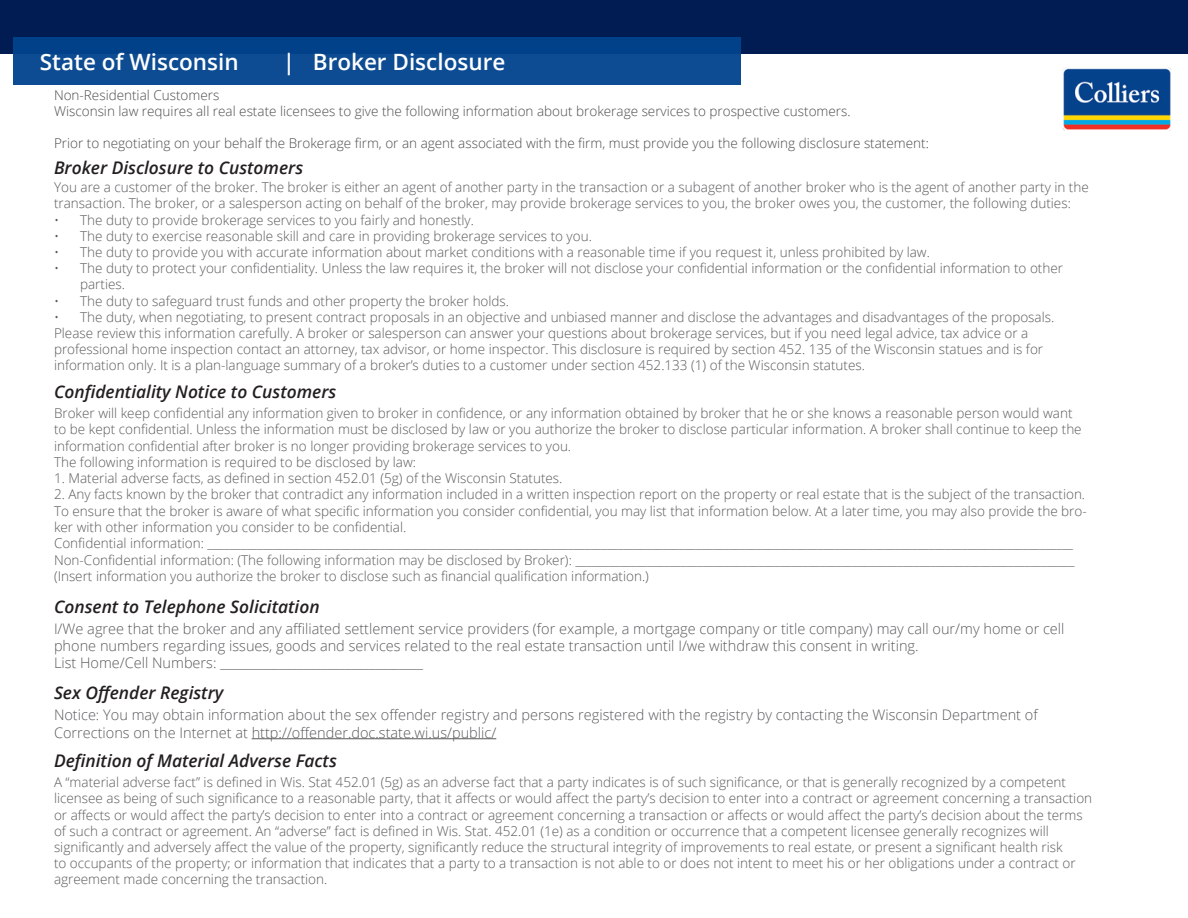
<style>
.page{position:relative;width:1188px;height:918px;background:#fff}
.page>*{position:absolute;margin:0;border:0;box-sizing:border-box;transform-origin:0 0}
.t1{font:600 22.5px "Open Sans";color:#fff}
.t2{font:italic 600 17.4px "Open Sans";color:#231f20}
.t3{font:300 14.55px/17.4px "Open Sans";color:#58595b}
.t4{font:300 13.5px/16.2px "Open Sans";color:#58595b}
.t5{font:300 13.5px/16.2px "Open Sans";color:#4c4b4b}
</style>
<div class="page">
<div style="left:0;top:0;width:1188px;height:53px;background:#001c53"></div>
<div style="left:13px;top:37px;width:728px;height:48px;background:linear-gradient(to right,#08488f,#08488f)"></div>
<hr style="left:252px;top:738px;width:244px;height:1px;background:#58595b">
<img style="left:1063px;top:68px;width:108px;height:62px">
<h1 class="t1" style="left:40px;top:46px;width:200px">State of Wisconsin</h1>
<h1 class="t1" style="left:283px;top:46px;width:224px">| Broker Disclosure</h1>
<p class="t5" style="left:54px;top:86px;width:798px">Non-Residential Customers<br>Wisconsin law requires all real estate licensees to give the following information about brokerage services to prospective customers.</p>
<p class="t5" style="left:54px;top:135px;width:876px">Prior to negotiating on your behalf the Brokerage firm, or an agent associated with the firm, must provide you the following disclosure statement:</p>
<p class="t2" style="left:54px;top:156px;width:251px">Broker Disclosure to Customers</p>
<p class="t4" style="left:54px;top:179px;width:1036px">You are a customer of the broker. The broker is either an agent of another party in the transaction or a subagent of another broker who is the agent of another party in the transaction. The broker, or a salesperson acting on behalf of the broker, may provide brokerage services to you, the broker owes you, the customer, the following duties:</p>
<p class="t4" style="left:54px;top:211px;width:421px">• The duty to provide brokerage services to you fairly and honestly.</p>
<p class="t4" style="left:54px;top:227px;width:539px">• The duty to exercise reasonable skill and care in providing brokerage services to you.</p>
<p class="t4" style="left:54px;top:244px;width:877px">• The duty to provide you with accurate information about market conditions with a reasonable time if you request it, unless prohibited by law.</p>
<p class="t4" style="left:80px;top:260px;width:984px;text-indent:-26px">• The duty to protect your confidentiality. Unless the law requires it, the broker will not disclose your confidential information or the confidential information to other parties.</p>
<p class="t4" style="left:54px;top:292px;width:457px">• The duty to safeguard trust funds and other property the broker holds.</p>
<p class="t4" style="left:54px;top:308px;width:1002px">• The duty, when negotiating, to present contract proposals in an objective and unbiased manner and disclose the advantages and disadvantages of the proposals.<br>Please review this information carefully. A broker or salesperson can answer your questions about brokerage services, but if you need legal advice, tax advice or a professional home inspection contact an attorney, tax advisor, or home inspector. This disclosure is required by section 452. 135 of the Wisconsin statues and is for information only. It is a plan-language summary of a broker’s duties to a customer under section 452.133 (1) of the Wisconsin statutes.</p>
<p class="t2" style="left:54px;top:380px;width:284px">Confidentiality Notice to Customers</p>
<p class="t4" style="left:54px;top:405px;width:1029px">Broker will keep confidential any information given to broker in confidence, or any information obtained by broker that he or she knows a reasonable person would want to be kept confidential. Unless the information must be disclosed by law or you authorize the broker to disclose particular information. A broker shall continue to keep the information confidential after broker is no longer providing brokerage services to you.<br>The following information is required to be disclosed by law:</p>
<p class="t4" style="left:54px;top:470px;width:510px">1. Material adverse facts, as defined in section 452.01 (5g) of the Wisconsin Statutes.</p>
<p class="t4" style="left:54px;top:486px;width:1034px">2. Any facts known by the broker that contradict any information included in a written inspection report on the property or real estate that is the subject of the transaction.<br>To ensure that the broker is aware of what specific information you consider confidential, you may list that information below. At a later time, you may also provide the bro&shy;ker with other information you consider to be confidential.<br>Confidential information: ____________________________________________________________________________________________________________________________________________________________ Non-Confidential information: (The following information may be disclosed by Broker): __________________________________________________________________________________________ (Insert information you authorize the broker to disclose such as financial qualification information.)</p>
<p class="t2" style="left:54px;top:595px;width:267px">Consent to Telephone Solicitation</p>
<p class="t3" style="left:54px;top:619px;width:1012px">I/We agree that the broker and any affiliated settlement service providers (for example, a mortgage company or title company) may call our/my home or cell phone numbers regarding issues, goods and services related to the real estate transaction until I/we withdraw this consent in writing.<br>List Home/Cell Numbers: __________________________________</p>
<p class="t2" style="left:54px;top:681px;width:171px">Sex Offender Registry</p>
<p class="t3" style="left:54px;top:706px;width:985px">Notice: You may obtain information about the sex offender registry and persons registered with the registry by contacting the Wisconsin Department of<br>Corrections on the Internet at http://offender.doc.state.wi.us/public/</p>
<p class="t2" style="left:54px;top:748px;width:284px">Definition of Material Adverse Facts</p>
<p class="t4" style="left:54px;top:774px;width:1040px">A “material adverse fact” is defined in Wis. Stat 452.01 (5g) as an adverse fact that a party indicates is of such significance, or that is generally recognized by a competent licensee as being of such significance to a reasonable party, that it affects or would affect the party’s decision to enter into a contract or agreement concerning a transaction or affects or would affect the party’s decision to enter into a contract or agreement concerning a transaction or affects or would affect the party’s decision about the terms of such a contract or agreement. An “adverse” fact is defined in Wis. Stat. 452.01 (1e) as a condition or occurrence that a competent licensee generally recognizes will significantly and adversely affect the value of the property, significantly reduce the structural integrity of improvements to real estate, or present a significant health risk<br>to occupants of the property; or information that indicates that a party to a transaction is not able to or does not intent to meet his or her obligations under a contract or agreement made concerning the transaction.</p>
</div>
